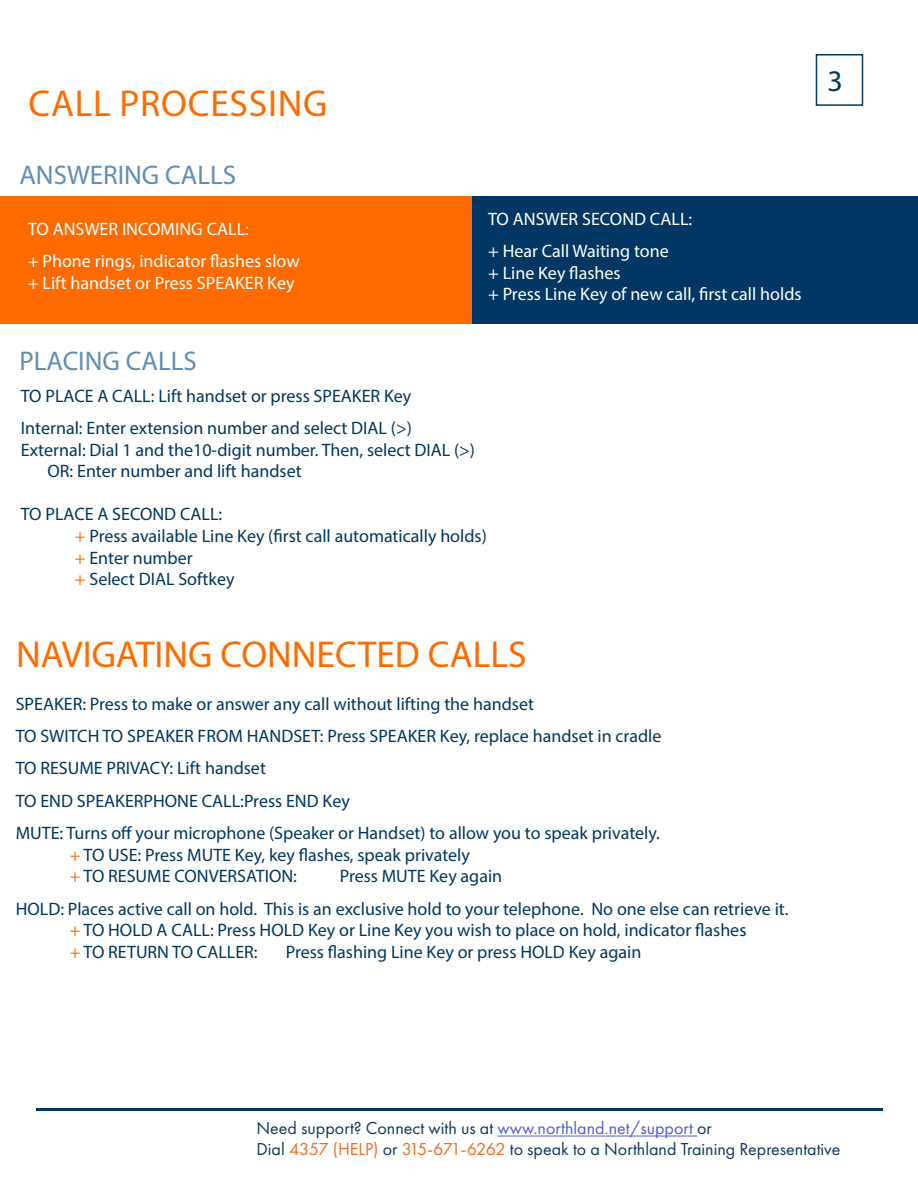
<style>
.page{position:relative;width:918px;height:1188px;background:#fff}
.page>*{position:absolute;margin:0;border:0;box-sizing:border-box;transform-origin:0 0}
.t1{font:37.5px "Myriad Pro";color:#ff6b00}
.t2{font:37.5px "Myriad Pro";letter-spacing:.02em;color:#ff6b00}
.t3{font:30px "Myriad Pro";color:#003764}
.t4{font:27px "Myriad Pro";color:#608eb5}
.t5{font:18px "Myriad Pro";color:#003764}
.t6{font:18px "Myriad Pro";color:#fff}
.t7{font:18px "Futura PT";color:#133863}
.s1{color:#ff6b00}
.s2{color:#4f5cd6}
.s3{color:#f36b21}
</style>
<div class="page">
<div style="left:473px;top:196px;width:445px;height:127px;background:#003764"></div>
<div style="left:0;top:197px;width:472px;height:127px;background:#ff6b00"></div>
<div style="left:816px;top:54px;width:47px;height:52px;border:2px solid #003764"></div>
<hr style="left:37px;top:1109px;width:846px;height:2px;background:#003764">
<hr style="left:497px;top:1136px;width:200px;height:1px;background:#4f5cd6">
<p class="t2" style="left:28px;top:80px;width:301px">CALL PROCESSING</p>
<p class="t4" style="left:19px;top:158px;width:218px">ANSWERING CALLS</p>
<p class="t6" style="left:28px;top:218px;width:222px">TO ANSWER INCOMING CALL:</p>
<p class="t6" style="left:28px;top:250px;width:273px">+ Phone rings, indicator flashes slow</p>
<p class="t6" style="left:28px;top:272px;width:268px">+ Lift handset or Press SPEAKER Key</p>
<p class="t4" style="left:19px;top:344px;width:179px">PLACING CALLS</p>
<p class="t6" style="left:488px;top:208px;width:206px">TO ANSWER SECOND CALL:</p>
<p class="t6" style="left:488px;top:240px;width:182px">+ Hear Call Waiting tone</p>
<p class="t6" style="left:488px;top:262px;width:134px">+ Line Key flashes</p>
<p class="t6" style="left:488px;top:283px;width:315px">+ Press Line Key of new call, first call holds</p>
<p class="t5" style="left:21px;top:384px;width:392px">TO PLACE A CALL: Lift handset or press SPEAKER Key</p>
<p class="t5" style="left:21px;top:417px;width:393px">Internal: Enter extension number and select DIAL (&gt;)</p>
<p class="t5" style="left:21px;top:438px;width:456px">External: Dial 1 and the10-digit number. Then, select DIAL (&gt;)</p>
<p class="t5" style="left:48px;top:460px;width:256px">OR: Enter number and lift handset</p>
<p class="t5" style="left:21px;top:503px;width:203px">TO PLACE A SECOND CALL:</p>
<p class="t5" style="left:75px;top:525px;width:413px"><span class="s1">+</span> Press available Line Key (first call automatically holds)</p>
<p class="t5" style="left:75px;top:546px;width:119px"><span class="s1">+</span> Enter number</p>
<p class="t5" style="left:75px;top:568px;width:161px"><span class="s1">+</span> Select DIAL Softkey</p>
<p class="t1" style="left:16px;top:632px;width:512px">NAVIGATING CONNECTED CALLS</p>
<p class="t5" style="left:16px;top:692px;width:520px">SPEAKER: Press to make or answer any call without lifting the handset</p>
<p class="t5" style="left:16px;top:725px;width:647px">TO SWITCH TO SPEAKER FROM HANDSET: Press SPEAKER Key, replace handset in cradle</p>
<p class="t5" style="left:16px;top:757px;width:252px">TO RESUME PRIVACY: Lift handset</p>
<p class="t5" style="left:16px;top:790px;width:336px">TO END SPEAKERPHONE CALL:Press END Key</p>
<p class="t5" style="left:16px;top:822px;width:646px">MUTE: Turns off your microphone (Speaker or Handset) to allow you to speak privately.</p>
<p class="t5" style="left:70px;top:844px;width:402px"><span class="s1">+</span> TO USE: Press MUTE Key, key flashes, speak privately</p>
<p class="t5" style="left:70px;top:865px;width:229px"><span class="s1">+</span> TO RESUME CONVERSATION:</p>
<p class="t5" style="left:340px;top:865px;width:164px">Press MUTE Key again</p>
<p class="t5" style="left:16px;top:898px;width:774px">HOLD: Places active call on hold. This is an exclusive hold to your telephone. No one else can retrieve it.</p>
<p class="t5" style="left:70px;top:919px;width:678px"><span class="s1">+</span> TO HOLD A CALL: Press HOLD Key or Line Key you wish to place on hold, indicator flashes</p>
<p class="t5" style="left:70px;top:941px;width:189px"><span class="s1">+</span> TO RETURN TO CALLER:</p>
<p class="t5" style="left:286px;top:941px;width:357px">Press flashing Line Key or press HOLD Key again</p>
<p class="t3" style="left:828px;top:62px;width:17px">3</p>
<p class="t7" style="left:256px;top:1118px;width:457px">Need support? Connect with us at <span class="s2">www.northland.net/support</span> or</p>
<p class="t7" style="left:256px;top:1139px;width:586px">Dial <span class="s3">4357 (HELP)</span> or <span class="s3">315-671-6262</span> to speak to a Northland Training Representative</p>
</div>
